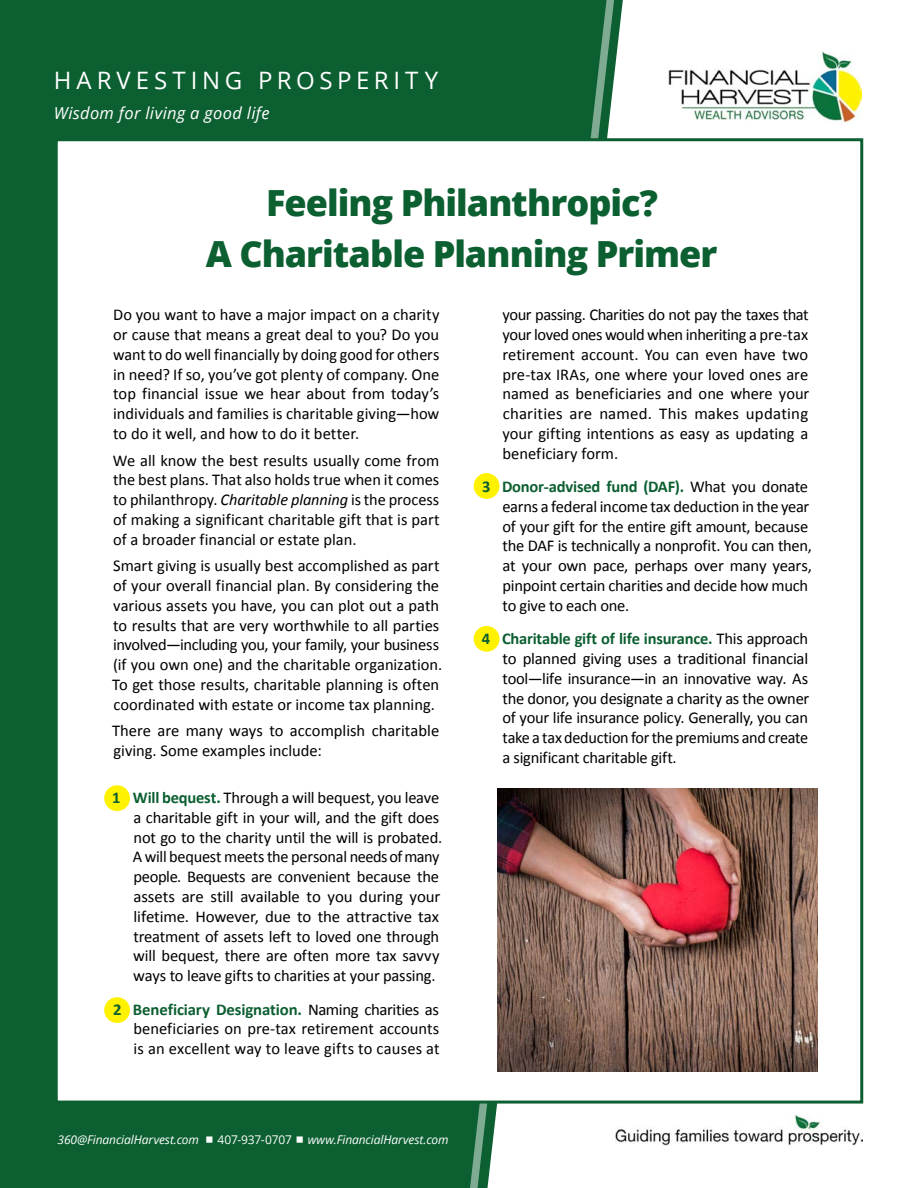
<style>
.page{position:relative;width:918px;height:1188px;background:#fff}
.page>*{position:absolute;margin:0;border:0;box-sizing:border-box;transform-origin:0 0}
.t1{font:800 36px/50.8px "Open Sans";letter-spacing:-.025em;color:#0b5f30;text-align:center}
.t2{font:24px "Open Sans";letter-spacing:.2em;color:#fff}
.Numbered_list{font:16.5px/19.8px "Calibri";letter-spacing:-.005em;color:#000;text-align:justify}
.t3{font:italic 16.5px "Open Sans";letter-spacing:.02em;color:#fff}
.t4{font:italic 12px "Open Sans";letter-spacing:-.01em;color:#fff}
.t5{font:12px "Open Sans";letter-spacing:-.015em;color:#fff}
.s1{font-style:italic}
.s2{font-weight:700;color:#0c5f31}
</style>
<div class="page">
<div style="left:0;top:0;width:623px;height:1188px;background:#0c5f31"></div>
<svg style="left:467px;top:0;width:150px;height:1188px"></svg>
<img style="left:668px;top:51px;width:193px;height:72px">
<div style="left:55px;top:138px;width:808px;height:966px;background:#fff;border:3px solid #0c5f31"></div>
<div style="left:474px;top:473px;width:25px;height:26px;background:#fff200;border-radius:50%"></div>
<div style="left:474px;top:626px;width:25px;height:26px;background:#fff200;border-radius:50%"></div>
<div style="left:104px;top:785px;width:26px;height:26px;background:#fff200;border-radius:50%"></div>
<div style="left:104px;top:997px;width:26px;height:26px;background:#fff200;border-radius:50%"></div>
<img style="left:615px;top:1115px;width:247px;height:31px">
<img style="left:498px;top:788px;width:319px;height:284px">
<svg style="left:207px;top:1137px;width:6px;height:6px"></svg>
<svg style="left:297px;top:1137px;width:6px;height:6px"></svg>
<p class="t2" style="left:54px;top:64px;width:386px">HARVESTING PROSPERITY</p>
<p class="t3" style="left:54px;top:101px;width:217px">Wisdom for living a good life</p>
<p class="t1" style="left:206px;top:176px;width:513px">Feeling Philanthropic?<br>A Charitable Planning Primer</p>
<p class="Numbered_list" style="left:113px;top:305px;width:328px">Do you want to have a major impact on a charity or cause that means a great deal to you? Do you want to do well financially by doing good for others in need? If so, you’ve got plenty of company. One top financial issue we hear about from today’s individuals and families is charitable giving—how to do it well, and how to do it better.</p>
<p class="Numbered_list" style="left:113px;top:450px;width:328px">We all know the best results usually come from the best plans. That also holds true when it comes to philanthropy. <span class="s1">Charitable planning</span> is the process of making a significant charitable gift that is part of a broader financial or estate plan.</p>
<p class="Numbered_list" style="left:112px;top:556px;width:332px;text-align:left">Smart giving is usually best accomplished as part of your overall financial plan. By considering the various assets you have, you can plot out a path to results that are very worthwhile to all parties involved—including you, your family, your business (if you own one) and the charitable organization.<br>To get those results, charitable planning is often coordinated with estate or income tax planning.</p>
<p class="Numbered_list" style="left:112px;top:721px;width:329px">There are many ways to accomplish charitable giving. Some examples include:</p>
<p class="Numbered_list" style="left:133px;top:788px;width:311px;text-align:left;text-indent:-20px"><span class="s2">1 Will bequest.</span> Through a will bequest, you leave a charitable gift in your will, and the gift does not go to the charity until the will is probated.<br>A will bequest meets the personal needs of many people. Bequests are convenient because the assets are still available to you during your lifetime. However, due to the attractive tax treatment of assets left to loved one through will bequest, there are often more tax savvy ways to leave gifts to charities at your passing.</p>
<p class="Numbered_list" style="left:134px;top:999px;width:308px;text-indent:-21px"><span class="s2">2 Beneficiary Designation.</span> Naming charities as beneficiaries on pre-tax retirement accounts is an excellent way to leave gifts to causes at</p>
<p class="t4" style="left:58px;top:1132px;width:143px">360@FinancialHarvest.com</p>
<p class="t5" style="left:217px;top:1132px;width:76px">407-937-0707</p>
<p class="t4" style="left:308px;top:1132px;width:142px">www.FinancialHarvest.com</p>
<p class="Numbered_list" style="left:502px;top:305px;width:308px">your passing. Charities do not pay the taxes that your loved ones would when inheriting a pre-tax retirement account. You can even have two pre-tax IRAs, one where your loved ones are named as beneficiaries and one where your charities are named. This makes updating your gifting intentions as easy as updating a beneficiary form.</p>
<p class="Numbered_list" style="left:502px;top:477px;width:311px;text-align:left;text-indent:-20px"><span class="s2">3 Donor-advised fund (DAF).</span> What you donate earns a federal income tax deduction in the year of your gift for the entire gift amount, because the DAF is technically a nonprofit. You can then, at your own pace, perhaps over many years, pinpoint certain charities and decide how much to give to each one.</p>
<p class="Numbered_list" style="left:502px;top:629px;width:308px;text-indent:-21px"><span class="s2">4 Charitable gift of life insurance.</span> This approach to planned giving uses a traditional financial tool—life insurance—in an innovative way. As the donor, you designate a charity as the owner of your life insurance policy. Generally, you can take a tax deduction for the premiums and create a significant charitable gift.</p>
</div>
